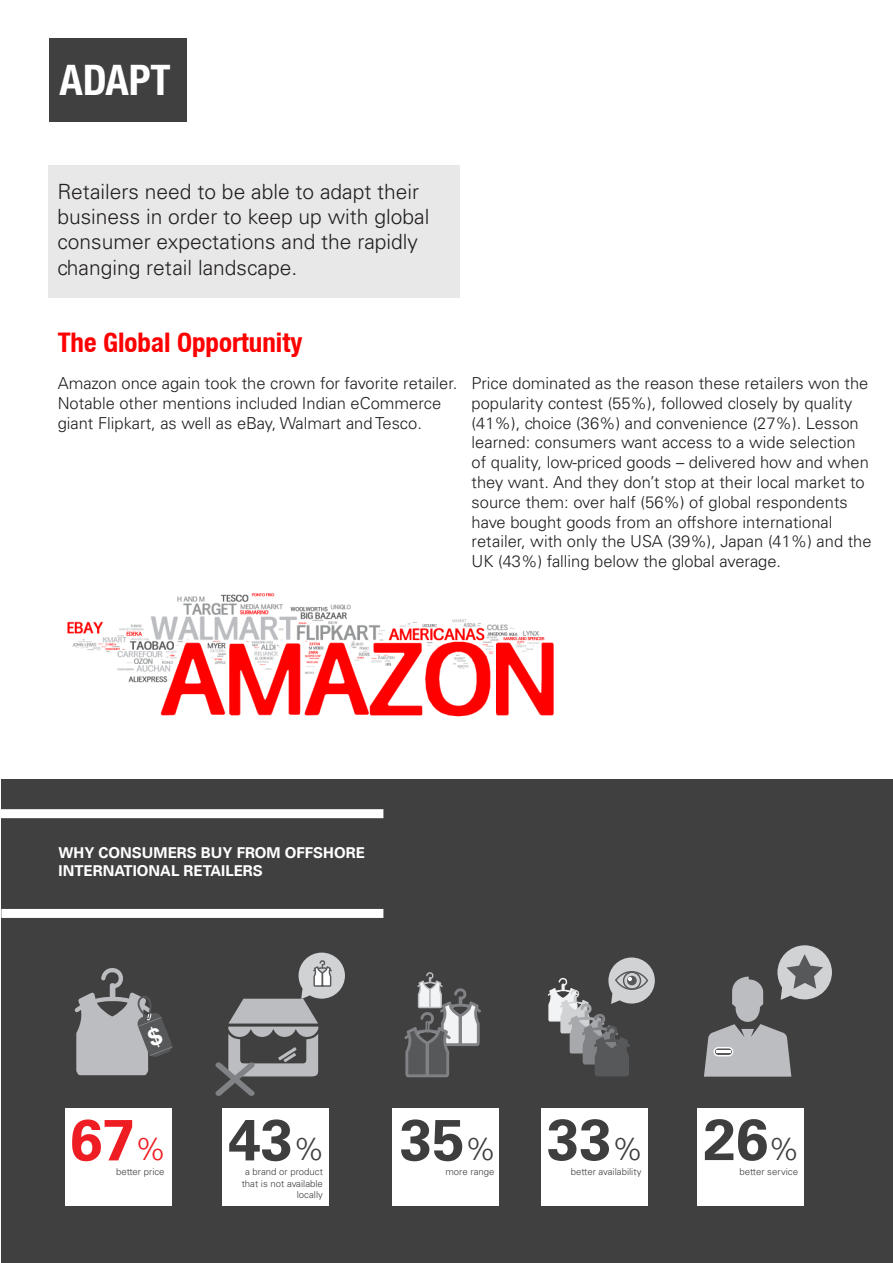
<style>
.page{position:relative;width:893px;height:1263px;background:#fff}
.page>*{position:absolute;margin:0;border:0;box-sizing:border-box;transform-origin:0 0}
.t1{font:700 57.9px "Univers LT";color:#3e3e3f}
.t2{font:700 57.9px "Univers LT";color:#ee1d23}
.t3{font:700 condensed 42px "Helvetica Neue LT";color:#fff}
.t4{font:300 31.5px "Univers LT Std";color:#3e3e3f}
.t5{font:700 condensed 27px "Helvetica Neue LT";color:#f00}
.t6{font:300 21px/25.2px "Univers LT Std";color:#231f20}
.t7{font:300 16.5px/19.8px "Univers LT Std";color:#231f20}
.t8{font:700 15px/18px "Univers LT";color:#fff}
.t9{font:300 9.6px/11.4px "Univers LT Std";color:#3e3e3f;text-align:right}
.s1{font-family:"Univers LT Std";font-weight:300;font-size:31.5px}
.s2{color:#3e3e3f}
</style>
<div class="page">
<img style="left:67px;top:593px;width:487px;height:124px">
<div style="left:49px;top:165px;width:411px;height:133px;background:#e8e8e9"></div>
<div style="left:1px;top:780px;width:892px;height:483px;background:#404041"></div>
<div style="left:65px;top:1108px;width:106px;height:97px;background:#fff"></div>
<div style="left:222px;top:1108px;width:107px;height:97px;background:#fff"></div>
<div style="left:392px;top:1108px;width:107px;height:97px;background:#fff"></div>
<div style="left:541px;top:1108px;width:107px;height:97px;background:#fff"></div>
<div style="left:697px;top:1108px;width:107px;height:97px;background:#fff"></div>
<svg style="left:547px;top:957px;width:108px;height:120px"></svg>
<div style="left:623px;top:971px;width:18px;height:19px;border:1px solid #57585a;border-radius:50%"></div>
<svg style="left:704px;top:945px;width:128px;height:132px"></svg>
<svg style="left:404px;top:972px;width:77px;height:106px"></svg>
<svg style="left:215px;top:952px;width:130px;height:144px"></svg>
<div style="left:0;top:809px;width:383px;height:9px;background:#fff"></div>
<div style="left:1px;top:909px;width:382px;height:9px;background:#fff"></div>
<div style="left:49px;top:38px;width:137px;height:84px;background:#404041"></div>
<svg style="left:74px;top:968px;width:99px;height:108px"></svg>
<p class="t3" style="left:59px;top:55px;width:113px">ADAPT</p>
<p class="t6" style="left:57px;top:179px;width:373px">Retailers need to be able to adapt their business in order to keep up with global consumer expectations and the rapidly changing retail landscape.</p>
<p class="t5" style="left:58px;top:326px;width:246px">The Global Opportunity</p>
<p class="t7" style="left:58px;top:373px;width:401px">Amazon once again took the crown for favorite retailer.<br>Notable other mentions included Indian eCommerce giant Flipkart, as well as eBay, Walmart and Tesco.</p>
<p class="t7" style="left:472px;top:373px;width:401px">Price dominated as the reason these retailers won the popularity contest (55%), followed closely by quality (41%), choice (36%) and convenience (27%). Lesson learned: consumers want access to a wide selection of quality, low-priced goods – delivered how and when they want. And they don’t stop at their local market to source them: over half (56%) of global respondents have bought goods from an offshore international retailer, with only the USA (39%), Japan (41%) and the UK (43%) falling below the global average.</p>
<p class="t8" style="left:59px;top:844px;width:308px">WHY CONSUMERS BUY FROM OFFSHORE<br>INTERNATIONAL RETAILERS</p>
<p class="t2" style="left:70px;top:1106px;width:225px">67<span class="s1">%</span> <span class="s2">43</span></p>
<p class="t9" style="left:116px;top:1166px;width:50px">better price</p>
<p class="t9" style="left:245px;top:1166px;width:79px">a brand or product</p>
<p class="t4" style="left:293px;top:1130px;width:33px">%</p>
<p class="t9" style="left:242px;top:1178px;width:83px">that is not available locally</p>
<p class="t1" style="left:400px;top:1106px;width:370px">35<span class="s1">%</span> 33<span class="s1">%</span> 26</p>
<p class="t9" style="left:445px;top:1166px;width:51px">more range</p>
<p class="t9" style="left:571px;top:1166px;width:72px">better availability</p>
<p class="t9" style="left:739px;top:1166px;width:60px">better service</p>
<p class="t4" style="left:768px;top:1130px;width:33px">%</p>
</div>
